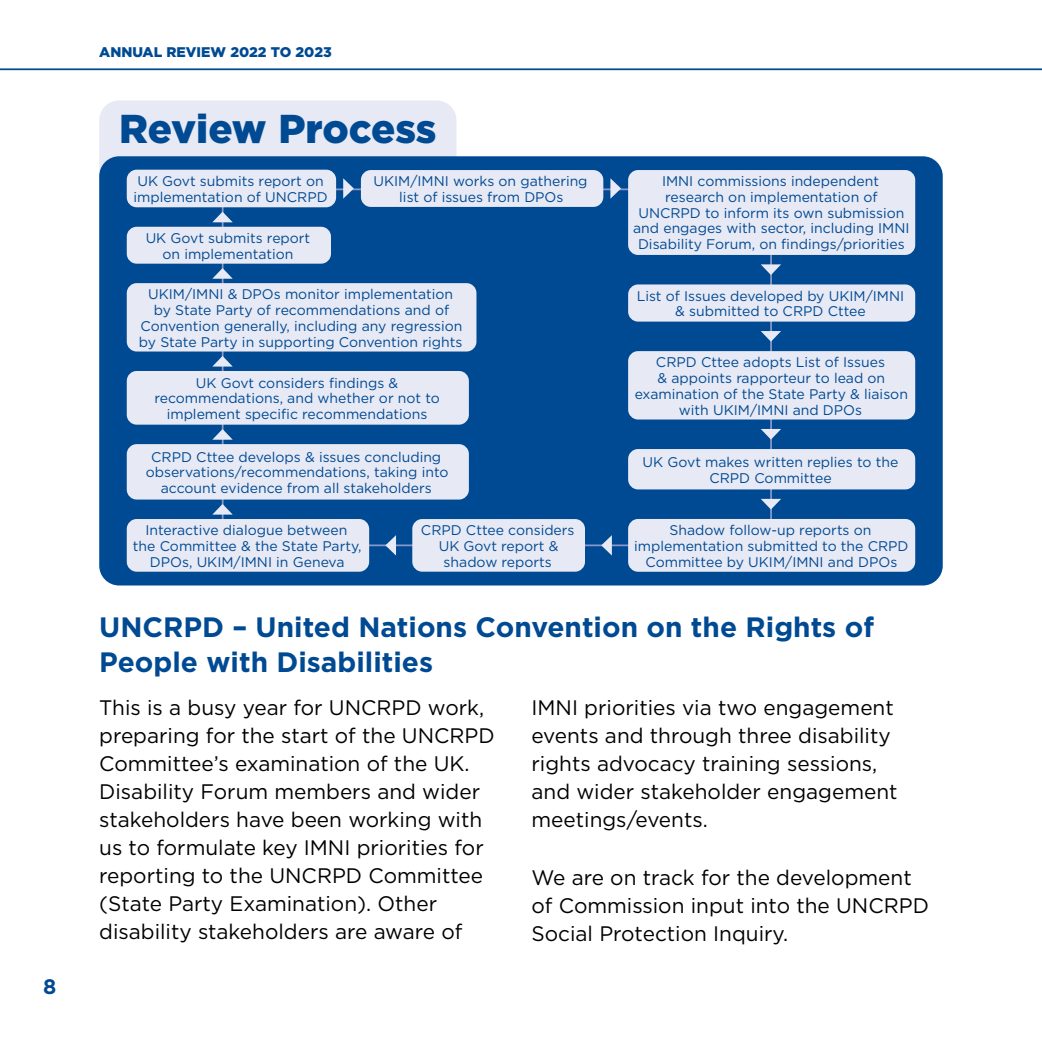
<style>
.page{position:relative;width:1042px;height:1042px;background:#fff}
.page>*{position:absolute;margin:0;border:0;box-sizing:border-box;transform-origin:0 0}
.H2_-_Head{font:900 40.25px "Gotham";letter-spacing:-.01em;color:#004a93}
.H2_-_Head-2{font:700 28px/35px "Gotham";color:#004a93}
.H2_-_Head-3{font:21px/28px "Gotham";color:#000}
.t1{font:700 21px "Gotham";color:#004a93}
.H2_-_Head-4{font:14px/15.8px "Gotham";color:#004a93;text-align:center}
.t2{font:900 14px "Gotham";color:#004a93}
</style>
<div class="page">
<div style="left:99px;top:100px;width:357px;height:350px;background:#e7e9f5;border-radius:20px"></div>
<div style="left:99px;top:156px;width:844px;height:429px;background:#004a93;border-radius:20px"></div>
<svg style="left:221px;top:188px;width:552px;height:359px"></svg>
<svg style="left:610px;top:178px;width:11px;height:21px"></svg>
<svg style="left:761px;top:264px;width:20px;height:11px"></svg>
<svg style="left:761px;top:331px;width:20px;height:11px"></svg>
<svg style="left:761px;top:429px;width:20px;height:10px"></svg>
<svg style="left:761px;top:499px;width:20px;height:10px"></svg>
<svg style="left:601px;top:535px;width:11px;height:20px"></svg>
<svg style="left:385px;top:535px;width:11px;height:20px"></svg>
<svg style="left:213px;top:504px;width:20px;height:10px"></svg>
<svg style="left:212px;top:429px;width:21px;height:11px"></svg>
<svg style="left:213px;top:356px;width:20px;height:10px"></svg>
<svg style="left:212px;top:268px;width:21px;height:11px"></svg>
<svg style="left:212px;top:212px;width:21px;height:10px"></svg>
<svg style="left:343px;top:178px;width:11px;height:21px"></svg>
<hr style="left:0;top:68px;width:1042px;height:2px;background:#004a93">
<div style="left:127px;top:170px;width:209px;height:37px;background:#e7e9f5;border-radius:10px"></div>
<div style="left:361px;top:170px;width:242px;height:37px;background:#e7e9f5;border-radius:10px"></div>
<div style="left:628px;top:170px;width:287px;height:85px;background:#e7e9f5;border-radius:10px"></div>
<div style="left:628px;top:284px;width:287px;height:38px;background:#e7e9f5;border-radius:10px"></div>
<div style="left:628px;top:351px;width:287px;height:68px;background:#e7e9f5;border-radius:10px"></div>
<div style="left:628px;top:449px;width:287px;height:40px;background:#e7e9f5;border-radius:10px"></div>
<div style="left:628px;top:519px;width:287px;height:53px;background:#e7e9f5;border-radius:10px"></div>
<div style="left:412px;top:519px;width:173px;height:53px;background:#e7e9f5;border-radius:10px"></div>
<div style="left:127px;top:519px;width:242px;height:53px;background:#e7e9f5;border-radius:10px"></div>
<div style="left:127px;top:444px;width:342px;height:55px;background:#e7e9f5;border-radius:10px"></div>
<div style="left:127px;top:371px;width:342px;height:54px;background:#e7e9f5;border-radius:10px"></div>
<div style="left:127px;top:283px;width:349px;height:68px;background:#e7e9f5;border-radius:10px"></div>
<div style="left:127px;top:227px;width:204px;height:37px;background:#e7e9f5;border-radius:10px"></div>
<h3 class="t1" style="left:43px;top:973px;width:15px">8</h3>
<p class="t2" style="left:99px;top:42px;width:234px">ANNUAL REVIEW 2022 TO 2023</p>
<h2 class="H2_-_Head" style="left:119px;top:101px;width:319px">Review Process</h2>
<h2 class="H2_-_Head-4" style="left:133px;top:173px;width:196px;text-align:left">UK Govt submits report on implementation of UNCRPD</h2>
<h2 class="H2_-_Head-4" style="left:373px;top:173px;width:216px">UKIM/IMNI works on gathering list of issues from DPOs</h2>
<h2 class="H2_-_Head-4" style="left:633px;top:173px;width:278px">IMNI commissions independent research on implementation of UNCRPD to inform its own submission and engages with sector, including IMNI Disability Forum, on findings/priorities</h2>
<h2 class="H2_-_Head-4" style="left:637px;top:287px;width:269px">List of Issues developed by UKIM/IMNI &amp; submitted to CRPD Cttee</h2>
<h2 class="H2_-_Head-4" style="left:146px;top:230px;width:166px">UK Govt submits report on implementation</h2>
<h2 class="H2_-_Head-4" style="left:139px;top:286px;width:325px">UKIM/IMNI &amp; DPOs monitor implementation by State Party of recommendations and of Convention generally, including any regression by State Party in supporting Convention rights</h2>
<h2 class="H2_-_Head-4" style="left:154px;top:374px;width:287px">UK Govt considers findings &amp; recommendations, and whether or not to implement specific recommendations</h2>
<h2 class="H2_-_Head-4" style="left:146px;top:448px;width:304px">CRPD Cttee develops &amp; issues concluding observations/recommendations, taking into account evidence from all stakeholders</h2>
<h2 class="H2_-_Head-4" style="left:133px;top:522px;width:230px">Interactive dialogue between<br>the Committee &amp; the State Party,<br>DPOs, UKIM/IMNI in Geneva</h2>
<h2 class="H2_-_Head-4" style="left:421px;top:522px;width:155px">CRPD Cttee considers<br>UK Govt report &amp; shadow reports</h2>
<h2 class="H2_-_Head-4" style="left:635px;top:354px;width:275px">CRPD Cttee adopts List of Issues<br>&amp; appoints rapporteur to lead on examination of the State Party &amp; liaison with UKIM/IMNI and DPOs</h2>
<h2 class="H2_-_Head-4" style="left:642px;top:454px;width:257px">UK Govt makes written replies to the<br>CRPD Committee</h2>
<h2 class="H2_-_Head-4" style="left:634px;top:522px;width:276px">Shadow follow-up reports on implementation submitted to the CRPD<br>Committee by UKIM/IMNI and DPOs</h2>
<h2 class="H2_-_Head-2" style="left:99px;top:610px;width:776px">UNCRPD – United Nations Convention on the Rights of<br>People with Disabilities</h2>
<h2 class="H2_-_Head-3" style="left:99px;top:693px;width:397px">This is a busy year for UNCRPD work, preparing for the start of the UNCRPD Committee’s examination of the UK.<br>Disability Forum members and wider stakeholders have been working with us to formulate key IMNI priorities for reporting to the UNCRPD Committee (State Party Examination). Other disability stakeholders are aware of</h2>
<h2 class="H2_-_Head-3" style="left:531px;top:693px;width:367px">IMNI priorities via two engagement events and through three disability rights advocacy training sessions, and wider stakeholder engagement meetings/events.</h2>
<h2 class="H2_-_Head-3" style="left:531px;top:863px;width:399px">We are on track for the development of Commission input into the UNCRPD<br>Social Protection Inquiry.</h2>
</div>
